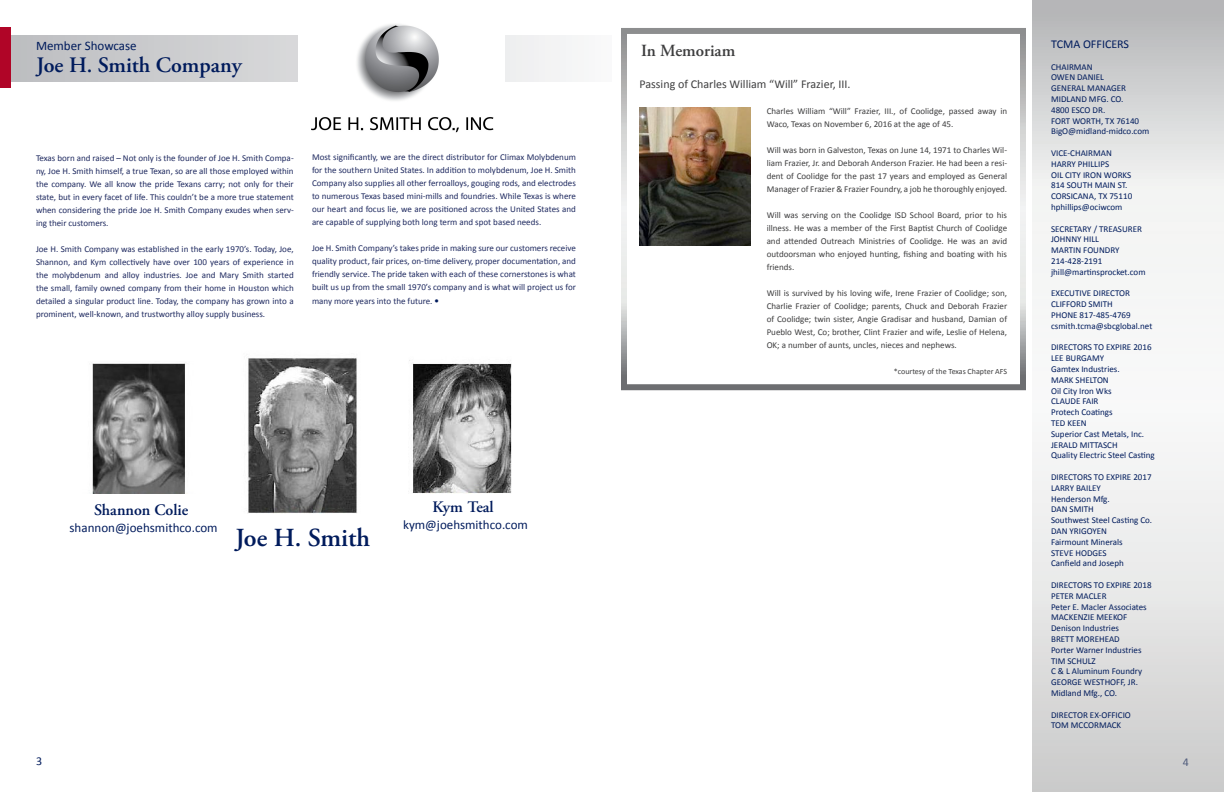
<style>
.page{position:relative;width:1224px;height:792px;background:#fff}
.page>*{position:absolute;margin:0;border:0;box-sizing:border-box;transform-origin:0 0}
.Paragraph_Style_1{font:600 26px "Adobe Garamond Pro";color:#001b5c}
.Paragraph_Style_1-2{font:600 22px "Adobe Garamond Pro";color:#001b5c}
.Paragraph_Style_1-3{font:600 17px "Adobe Garamond Pro";color:#3e3e3f}
.Paragraph_Style_1-4{font:600 16px "Adobe Garamond Pro";color:#001b5c}
.Paragraph_Style_1-5{font:13px "Calibri";color:#001b5c}
.Paragraph_Style_1-6{font:12px "Calibri";color:#3e3e3f}
.Paragraph_Style_1-7{font:12px "Calibri";color:#001b5c}
.Paragraph_Style_1-8{font:9px/13px "Calibri";color:#1f2a60;text-align:justify}
.t1{font:9px "Calibri";color:#001b5c}
.Paragraph_Style_1-9{font:9px/13px "Calibri";color:#3e3e3f;text-align:justify}
.Paragraph_Style_1-10{font:8px "Calibri";color:#3e3e3f}
.s1{font-family:"Hiroshige";font-weight:700;color:#001b5c}
</style>
<div class="page">
<img style="left:639px;top:107px;width:112px;height:139px">
<svg style="left:10px;top:36px;width:562px;height:46px"></svg>
<div style="left:0;top:28px;width:10px;height:60px;background:#b00527"></div>
<div style="left:298px;top:16px;width:206px;height:126px;background:#fff"></div>
<img style="left:311px;top:24px;width:182px;height:109px">
<img style="left:246px;top:358px;width:111px;height:156px">
<img style="left:409px;top:360px;width:103px;height:134px">
<img style="left:92px;top:363px;width:94px;height:131px">
<div style="left:621px;top:28px;width:405px;height:362px;border:6px solid #fff"></div>
<svg style="left:1032px;top:0;width:192px;height:792px"></svg>
<p class="Paragraph_Style_1-5" style="left:36px;top:38px;width:102px">Member Showcase</p>
<p class="Paragraph_Style_1-3" style="left:641px;top:41px;width:96px">In Memoriam</p>
<p class="Paragraph_Style_1-6" style="left:640px;top:77px;width:213px">Passing of Charles William “Will” Frazier, III.</p>
<p class="Paragraph_Style_1-2" style="left:37px;top:52px;width:207px">Joe H. Smith Company</p>
<p class="Paragraph_Style_1-8" style="left:36px;top:151px;width:259px">Texas born and raised – Not only is the founder of Joe H. Smith Compa&shy;ny, Joe H. Smith himself, a true Texan, so are all those employed within the company. We all know the pride Texans carry; not only for their state, but in every facet of life. This couldn’t be a more true statement when considering the pride Joe H. Smith Company exudes when serv&shy;ing their customers.</p>
<p class="Paragraph_Style_1-8" style="left:36px;top:242px;width:259px">Joe H. Smith Company was established in the early 1970’s. Today, Joe, Shannon, and Kym collectively have over 100 years of experience in the molybdenum and alloy industries. Joe and Mary Smith started the small, family owned company from their home in Houston which detailed a singular product line. Today, the company has grown into a prominent, well-known, and trustworthy alloy supply business.</p>
<p class="Paragraph_Style_1-8" style="left:312px;top:150px;width:265px">Most significantly, we are the direct distributor for Climax Molybdenum for the southern United States. In addition to molybdenum, Joe H. Smith Company also supplies all other ferroalloys, gouging rods, and electrodes to numerous Texas based mini-mills and foundries. While Texas is where our heart and focus lie, we are positioned across the United States and are capable of supplying both long term and spot based needs.</p>
<p class="Paragraph_Style_1-8" style="left:312px;top:241px;width:266px">Joe H. Smith Company’s takes pride in making sure our customers receive quality product, fair prices, on-time delivery, proper documentation, and friendly service. The pride taken with each of these cornerstones is what built us up from the small 1970’s company and is what will project us for</p>
<p class="Paragraph_Style_1-8" style="left:312px;top:294px;width:129px">many more years into the future. <span class="s1">•</span></p>
<p class="Paragraph_Style_1-4" style="left:94px;top:501px;width:96px">Shannon Colie</p>
<p class="Paragraph_Style_1-4" style="left:432px;top:498px;width:63px">Kym Teal</p>
<p class="Paragraph_Style_1-5" style="left:70px;top:520px;width:150px">shannon@joehsmithco.com</p>
<p class="Paragraph_Style_1" style="left:235px;top:523px;width:136px">Joe H. Smith</p>
<p class="Paragraph_Style_1-5" style="left:403px;top:516px;width:126px">kym@joehsmithco.com</p>
<p class="Paragraph_Style_1-9" style="left:767px;top:104px;width:242px">Charles William “Will” Frazier, III., of Coolidge, passed away in<br>Waco, Texas on November 6, 2016 at the age of 45.</p>
<p class="Paragraph_Style_1-9" style="left:767px;top:143px;width:242px">Will was born in Galveston, Texas on June 14, 1971 to Charles Wil&shy;liam Frazier, Jr. and Deborah Anderson Frazier. He had been a resi&shy;dent of Coolidge for the past 17 years and employed as General Manager of Frazier &amp; Frazier Foundry, a job he thoroughly enjoyed.</p>
<p class="Paragraph_Style_1-9" style="left:767px;top:208px;width:242px">Will was serving on the Coolidge ISD School Board, prior to his illness. He was a member of the First Baptist Church of Coolidge and attended Outreach Ministries of Coolidge. He was an avid outdoorsman who enjoyed hunting, fishing and boating with his friends.</p>
<p class="Paragraph_Style_1-9" style="left:767px;top:286px;width:242px">Will is survived by his loving wife, Irene Frazier of Coolidge; son, Charlie Frazier of Coolidge; parents, Chuck and Deborah Frazier of Coolidge; twin sister, Angie Gradisar and husband, Damian of Pueblo West, Co; brother, Clint Frazier and wife, Leslie of Helena, OK; a number of aunts, uncles, nieces and nephews.</p>
<p class="Paragraph_Style_1-10" style="left:894px;top:366px;width:115px">*courtesy of the Texas Chapter AFS</p>
<p class="Paragraph_Style_1-7" style="left:1051px;top:37px;width:80px">TCMA OFFICERS</p>
<p class="t1" style="left:1051px;top:61px;width:43px">CHAIRMAN</p>
<p class="t1" style="left:1051px;top:72px;width:54px">OWEN DANIEL</p>
<p class="t1" style="left:1051px;top:83px;width:76px">GENERAL MANAGER</p>
<p class="t1" style="left:1051px;top:93px;width:74px">MIDLAND MFG. CO.</p>
<p class="t1" style="left:1051px;top:104px;width:56px">4800 ESCO DR.</p>
<p class="t1" style="left:1051px;top:115px;width:90px">FORT WORTH, TX 76140</p>
<p class="t1" style="left:1051px;top:126px;width:100px">BigO@midland-midco.com</p>
<p class="t1" style="left:1051px;top:147px;width:62px">VICE-CHAIRMAN</p>
<p class="t1" style="left:1051px;top:158px;width:60px">HARRY PHILLIPS</p>
<p class="t1" style="left:1051px;top:169px;width:82px">OIL CITY IRON WORKS</p>
<p class="t1" style="left:1051px;top:180px;width:78px">814 SOUTH MAIN ST.</p>
<p class="t1" style="left:1051px;top:191px;width:83px">CORSICANA, TX 75110</p>
<p class="t1" style="left:1051px;top:201px;width:73px">hphillips@ociwcom</p>
<p class="t1" style="left:1051px;top:223px;width:92px">SECRETARY / TREASURER</p>
<p class="t1" style="left:1051px;top:234px;width:49px">JOHNNY HILL</p>
<p class="t1" style="left:1051px;top:245px;width:70px">MARTIN FOUNDRY</p>
<p class="t1" style="left:1051px;top:255px;width:53px">214-428-2191</p>
<p class="t1" style="left:1051px;top:266px;width:96px">jhill@martinsprocket.com</p>
<p class="t1" style="left:1051px;top:288px;width:80px">EXECUTIVE DIRECTOR</p>
<p class="t1" style="left:1051px;top:299px;width:63px">CLIFFORD SMITH</p>
<p class="t1" style="left:1051px;top:309px;width:81px">PHONE 817-485-4769</p>
<p class="t1" style="left:1051px;top:320px;width:103px">csmith.tcma@sbcglobal.net</p>
<p class="t1" style="left:1051px;top:342px;width:102px">DIRECTORS TO EXPIRE 2016</p>
<p class="t1" style="left:1051px;top:353px;width:55px">LEE BURGAMY</p>
<p class="t1" style="left:1051px;top:363px;width:70px">Gamtex Industries.</p>
<p class="t1" style="left:1051px;top:374px;width:59px">MARK SHELTON</p>
<p class="t1" style="left:1051px;top:385px;width:62px">Oil City Iron Wks</p>
<p class="t1" style="left:1051px;top:396px;width:49px">CLAUDE FAIR</p>
<p class="t1" style="left:1051px;top:407px;width:63px">Protech Coatings</p>
<p class="t1" style="left:1051px;top:417px;width:37px">TED KEEN</p>
<p class="t1" style="left:1051px;top:428px;width:95px">Superior Cast Metals, Inc.</p>
<p class="t1" style="left:1051px;top:439px;width:68px">JERALD MITTASCH</p>
<p class="t1" style="left:1051px;top:450px;width:105px">Quality Electric Steel Casting</p>
<p class="t1" style="left:1051px;top:471px;width:102px">DIRECTORS TO EXPIRE 2017</p>
<p class="t1" style="left:1051px;top:482px;width:51px">LARRY BAILEY</p>
<p class="t1" style="left:1051px;top:493px;width:60px">Henderson Mfg.</p>
<p class="t1" style="left:1051px;top:504px;width:44px">DAN SMITH</p>
<p class="t1" style="left:1051px;top:515px;width:103px">Southwest Steel Casting Co.</p>
<p class="t1" style="left:1051px;top:525px;width:57px">DAN YRIGOYEN</p>
<p class="t1" style="left:1051px;top:536px;width:73px">Fairmount Minerals</p>
<p class="t1" style="left:1051px;top:547px;width:57px">STEVE HODGES</p>
<p class="t1" style="left:1051px;top:558px;width:74px">Canfield and Joseph</p>
<p class="t1" style="left:1051px;top:579px;width:102px">DIRECTORS TO EXPIRE 2018</p>
<p class="t1" style="left:1051px;top:590px;width:57px">PETER MACLER</p>
<p class="t1" style="left:1051px;top:601px;width:97px">Peter E. Macler Associates</p>
<p class="t1" style="left:1051px;top:612px;width:78px">MACKENZIE MEEKOF</p>
<p class="t1" style="left:1051px;top:623px;width:69px">Denison Industries</p>
<p class="t1" style="left:1051px;top:633px;width:70px">BRETT MOREHEAD</p>
<p class="t1" style="left:1051px;top:644px;width:92px">Porter Warner Industries</p>
<p class="t1" style="left:1051px;top:655px;width:46px">TIM SCHULZ</p>
<p class="t1" style="left:1051px;top:666px;width:92px">C &amp; L Aluminum Foundry</p>
<p class="t1" style="left:1051px;top:677px;width:88px">GEORGE WESTHOFF, JR.</p>
<p class="t1" style="left:1051px;top:687px;width:68px">Midland Mfg., CO.</p>
<p class="t1" style="left:1051px;top:709px;width:81px">DIRECTOR EX-OFFICIO</p>
<p class="t1" style="left:1051px;top:720px;width:72px">TOM MCCORMACK</p>
<p class="Paragraph_Style_1-7" style="left:36px;top:754px;width:8px">3</p>
<p class="Paragraph_Style_1-7" style="left:1183px;top:755px;width:8px">4</p>
</div>
